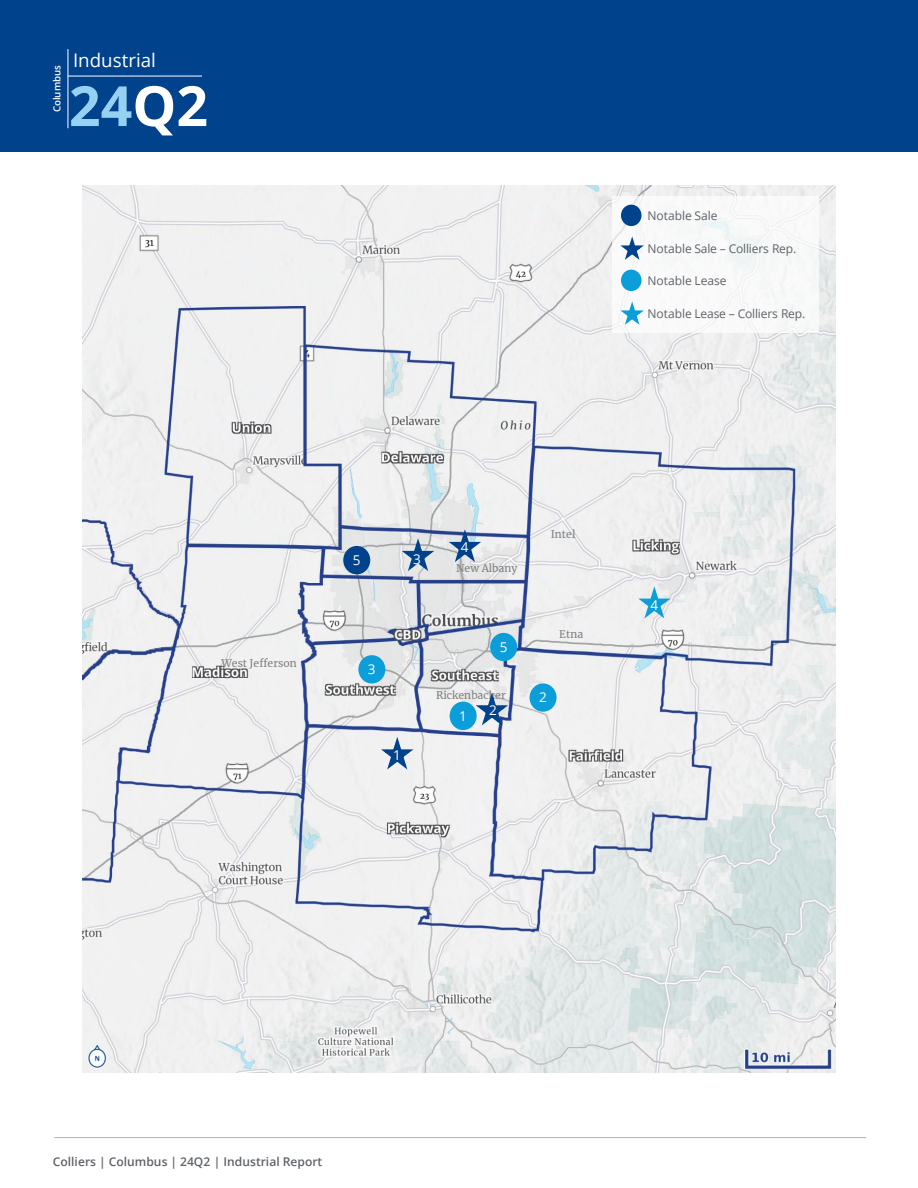
<style>
.page{position:relative;width:918px;height:1188px;background:#fff}
.page>*{position:absolute;margin:0;border:0;box-sizing:border-box;transform-origin:0 0}
.t1{font:700 55.5px "Open Sans";color:#96d1f2}
.t2{font:18.75px "Open Sans";color:#fff}
.t3{font:13.5px "Open Sans";color:#fff}
.t4{font:12px "Open Sans";letter-spacing:-.005em;color:#5f6369}
.t5{font:600 12px "Open Sans";letter-spacing:.005em;color:#5f6369}
.t6{font:10.5px "Merriweather";letter-spacing:.005em;color:#7f7f7f}
.t7{font:600 9.75px "Open Sans";color:#fff}
.s1{color:#fff}
</style>
<div class="page">
<hr style="left:54px;top:1137px;width:812px;height:1px;background:#adafb2">
<div style="left:0;top:0;width:918px;height:151px;background:#00428c"></div>
<hr style="left:68px;top:76px;width:134px;height:1px;background:#fff">
<hr style="left:67px;top:49px;width:1px;height:79px;background:#fff">
<img style="left:82px;top:185px;width:754px;height:888px">
<div style="left:450px;top:702px;width:27px;height:28px;background:#0c9ed9;border-radius:50%"></div>
<div style="left:358px;top:655px;width:27px;height:28px;background:#0c9ed9;border-radius:50%"></div>
<svg style="left:638px;top:586px;width:32px;height:32px"></svg>
<div style="left:490px;top:633px;width:27px;height:28px;background:#0c9ed9;border-radius:50%"></div>
<svg style="left:402px;top:533px;width:37px;height:42px;background:#acbccd"></svg>
<svg style="left:449px;top:524px;width:37px;height:42px;background:#a1b4cc"></svg>
<svg style="left:476px;top:688px;width:37px;height:41px"></svg>
<div style="left:530px;top:683px;width:27px;height:29px;background:#0c9ed9;border-radius:50%"></div>
<svg style="left:381px;top:732px;width:37px;height:42px"></svg>
<div style="left:343px;top:546px;width:27px;height:28px;background:#00428c;border-radius:50%"></div>
<div style="left:612px;top:197px;width:207px;height:136px;background:#fff"></div>
<svg style="left:621px;top:231px;width:24px;height:33px"></svg>
<div style="left:621px;top:205px;width:21px;height:21px;background:#00428c;border-radius:50%"></div>
<svg style="left:621px;top:296px;width:23px;height:33px"></svg>
<div style="left:621px;top:270px;width:21px;height:21px;background:#0c9ed9;border-radius:50%"></div>
<p class="t7" style="left:50px;top:112px;width:49px;rotate:-90deg">Columbus</p>
<p class="t2" style="left:73px;top:47px;width:84px">Industrial</p>
<p class="t1" style="left:69px;top:67px;width:141px">24<span class="s1">Q2</span></p>
<p class="t4" style="left:647px;top:208px;width:72px">Notable Sale</p>
<p class="t4" style="left:647px;top:241px;width:150px">Notable Sale – Colliers Rep.</p>
<p class="t4" style="left:647px;top:273px;width:81px">Notable Lease</p>
<p class="t4" style="left:647px;top:306px;width:159px">Notable Lease – Colliers Rep.</p>
<p class="t6" style="left:222px;top:656px;width:77px">West Jefferson</p>
<p class="t3" style="left:353px;top:551px;width:9px">5</p>
<p class="t3" style="left:413px;top:550px;width:9px">3</p>
<p class="t3" style="left:461px;top:538px;width:9px">4</p>
<p class="t6" style="left:456px;top:561px;width:63px">New Albany</p>
<p class="t6" style="left:551px;top:527px;width:26px">Intel</p>
<p class="t3" style="left:368px;top:660px;width:9px">3</p>
<p class="t3" style="left:393px;top:746px;width:9px">1</p>
<p class="t3" style="left:500px;top:638px;width:9px">5</p>
<p class="t6" style="left:436px;top:688px;width:71px">Rickenbacker</p>
<p class="t3" style="left:459px;top:706px;width:9px">1</p>
<p class="t3" style="left:489px;top:701px;width:9px">2</p>
<p class="t6" style="left:559px;top:627px;width:26px">Etna</p>
<p class="t3" style="left:539px;top:688px;width:9px">2</p>
<p class="t3" style="left:651px;top:595px;width:9px">4</p>
<p class="t5" style="left:53px;top:1154px;width:271px">Colliers | Columbus | 24Q2 | Industrial Report</p>
</div>
